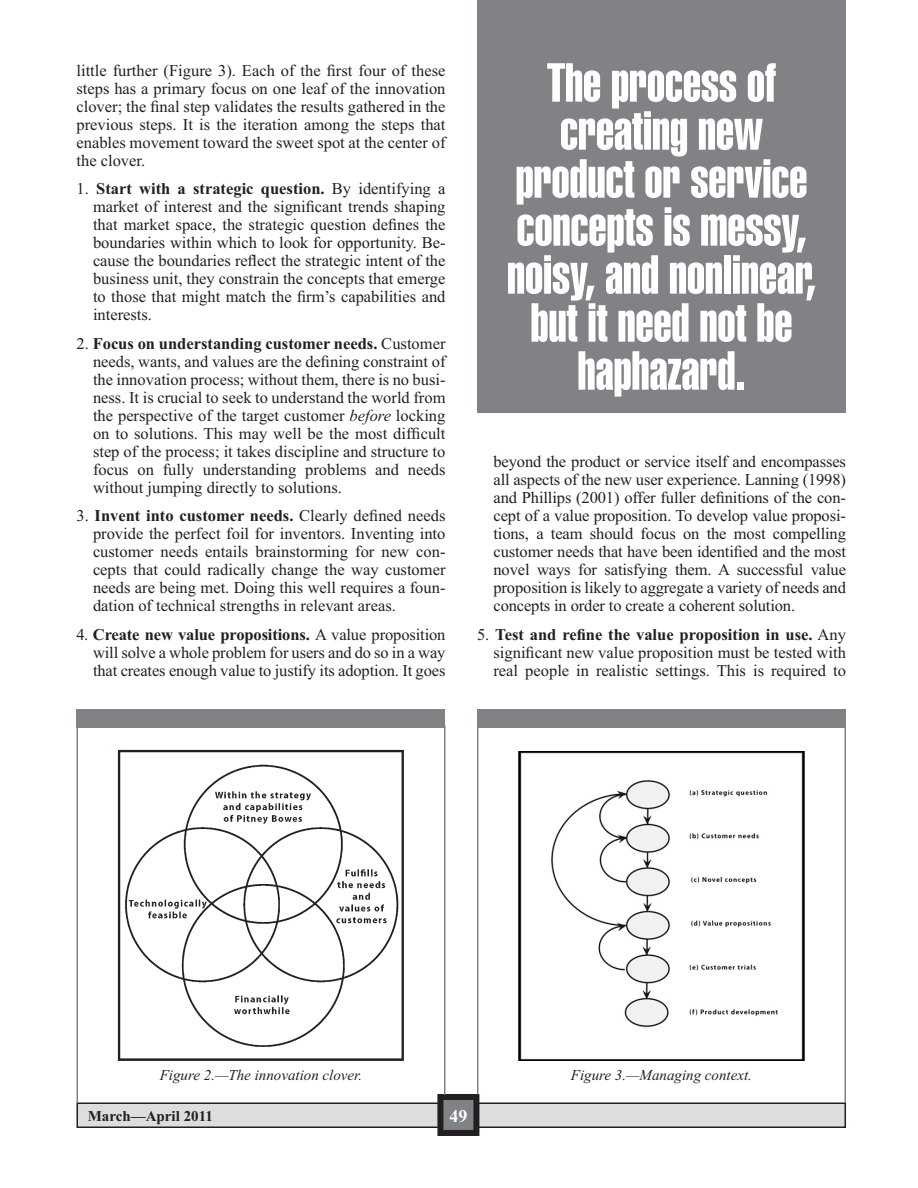
<style>
.page{position:relative;width:918px;height:1188px;background:#fff}
.page>*{position:absolute;margin:0;border:0;box-sizing:border-box;transform-origin:0 0}
.t1{font:54px/48px "Helvetica Extra Compressed";color:#fff;text-align:center}
.t2{font:700 18px "Times New Roman";color:#fff}
.t3{font:16.5px/18px "Times New Roman";color:#231f20;text-align:justify}
.t4{font:italic 15px "Times New Roman";color:#231f20}
.t5{font:700 15px "Times New Roman";color:#231f20}
.s1{font-weight:700}
.s2{font-style:italic}
</style>
<div class="page">
<div style="left:77px;top:1103px;width:768px;height:24px;background:#dcddde"></div>
<div style="left:76px;top:1102px;width:770px;height:26px;border:2px solid #231f20"></div>
<div style="left:440px;top:1097px;width:36px;height:36px;background:#808285"></div>
<div style="left:437px;top:1094px;width:42px;height:42px;border:6px solid #231f20"></div>
<div style="left:477px;top:0;width:369px;height:412px;background:#808285"></div>
<img style="left:118px;top:750px;width:286px;height:311px">
<hr style="left:76px;top:724px;width:2px;height:379px;background:#808285">
<hr style="left:444px;top:725px;width:2px;height:370px;background:#808285">
<div style="left:76px;top:710px;width:370px;height:18px;background:#808285"></div>
<img style="left:519px;top:751px;width:285px;height:310px">
<hr style="left:477px;top:725px;width:1px;height:370px;background:#808285">
<hr style="left:844px;top:725px;width:2px;height:378px;background:#808285">
<div style="left:477px;top:710px;width:369px;height:18px;background:#808285"></div>
<p class="t3" style="left:76px;top:61px;width:371px">little further (Figure 3). Each of the first four of these steps has a primary focus on one leaf of the innovation clover; the final step validates the results gathered in the previous steps. It is the iteration among the steps that enables movement toward the sweet spot at the center of the clover.</p>
<p class="t3" style="left:93px;top:180px;width:354px;text-indent:-16px">1. <span class="s1">Start with a strategic question.</span> By identifying a market of interest and the significant trends shaping that market space, the strategic question defines the boundaries within which to look for opportunity. Be&shy;cause the boundaries reflect the strategic intent of the business unit, they constrain the concepts that emerge to those that might match the firm’s capabilities and interests.</p>
<p class="t3" style="left:93px;top:334px;width:354px;text-indent:-16px">2. <span class="s1">Focus on understanding customer needs.</span> Customer needs, wants, and values are the defining constraint of the innovation process; without them, there is no busi&shy;ness. It is crucial to seek to understand the world from the perspective of the target customer <span class="s2">before</span> locking on to solutions. This may well be the most difficult step of the process; it takes discipline and structure to focus on fully understanding problems and needs without jumping directly to solutions.</p>
<p class="t3" style="left:93px;top:507px;width:354px;text-indent:-16px">3. <span class="s1">Invent into customer needs.</span> Clearly defined needs provide the perfect foil for inventors. Inventing into customer needs entails brainstorming for new con&shy;cepts that could radically change the way customer needs are being met. Doing this well requires a foun&shy;dation of technical strengths in relevant areas.</p>
<p class="t3" style="left:93px;top:625px;width:354px;text-indent:-16px">4. <span class="s1">Create new value propositions.</span> A value proposition will solve a whole problem for users and do so in a way that creates enough value to justify its adoption. It goes</p>
<h1 class="t1" style="left:507px;top:59px;width:310px">The process of creating new product or service concepts is messy, noisy, and nonlinear, but it need not be haphazard.</h1>
<p class="t3" style="left:494px;top:453px;width:354px">beyond the product or service itself and encompasses all aspects of the new user experience. Lanning (1998) and Phillips (2001) offer fuller definitions of the con&shy;cept of a value proposition. To develop value proposi&shy;tions, a team should focus on the most compelling customer needs that have been identified and the most novel ways for satisfying them. A successful value proposition is likely to aggregate a variety of needs and concepts in order to create a coherent solution.</p>
<p class="t3" style="left:494px;top:625px;width:354px;text-indent:-16px">5. <span class="s1">Test and refine the value proposition in use.</span> Any significant new value proposition must be tested with real people in realistic settings. This is required to</p>
<p class="t4" style="left:160px;top:1066px;width:204px">Figure 2.—The innovation clover.</p>
<p class="t4" style="left:571px;top:1066px;width:183px">Figure 3.—Managing context.</p>
<p class="t5" style="left:88px;top:1108px;width:127px">March—April 2011</p>
<p class="t2" style="left:449px;top:1106px;width:19px">49</p>
</div>
